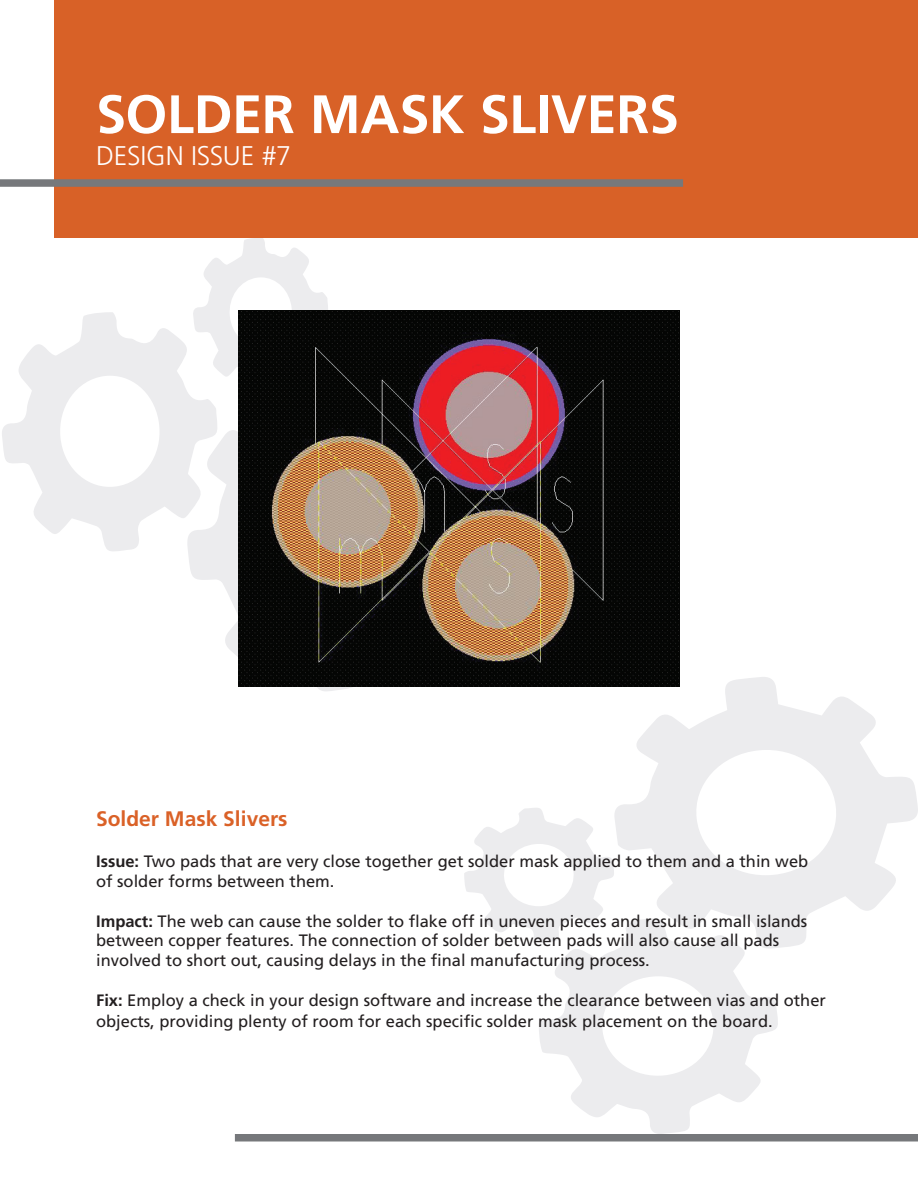
<style>
.page{position:relative;width:918px;height:1188px;background:#fff}
.page>*{position:absolute;margin:0;border:0;box-sizing:border-box;transform-origin:0 0}
.t1{font:700 54px "Frutiger LT Std";letter-spacing:-.005em;color:#fff}
.t2{font:300 27px "Frutiger LT Std";letter-spacing:-.01em;color:#fff}
.t3{font:700 21px "Frutiger LT Std";color:#da6127}
.t4{font:16.5px/19.8px "Frutiger LT Std";color:#231f20}
.s1{font-weight:700}
</style>
<div class="page">
<svg style="left:615px;top:677px;width:303px;height:271px"></svg>
<svg style="left:539px;top:918px;width:240px;height:216px;fill:#f4f4f5"></svg>
<svg style="left:464px;top:808px;width:151px;height:135px"></svg>
<svg style="left:188px;top:388px;width:164px;height:303px"></svg>
<svg style="left:2px;top:312px;width:217px;height:239px"></svg>
<svg style="left:192px;top:238px;width:136px;height:150px"></svg>
<div style="left:54px;top:0;width:864px;height:238px;background:#d86127"></div>
<div style="left:0;top:179px;width:683px;height:8px;background:#76787b"></div>
<div style="left:235px;top:1134px;width:683px;height:8px;background:#76787b"></div>
<img style="left:239px;top:310px;width:440px;height:377px">
<h1 class="t1" style="left:96px;top:83px;width:584px">SOLDER MASK SLIVERS</h1>
<h2 class="t2" style="left:96px;top:140px;width:197px">DESIGN ISSUE #7</h2>
<p class="t3" style="left:96px;top:806px;width:193px">Solder Mask Slivers</p>
<p class="t4" style="left:96px;top:852px;width:714px"><span class="s1">Issue:</span> Two pads that are very close together get solder mask applied to them and a thin web of solder forms between them.</p>
<p class="t4" style="left:96px;top:911px;width:713px"><span class="s1">Impact:</span> The web can cause the solder to flake off in uneven pieces and result in small islands between copper features. The connection of solder between pads will also cause all pads involved to short out, causing delays in the final manufacturing process.</p>
<p class="t4" style="left:96px;top:989px;width:731px;line-height:21.6px"><span class="s1">Fix:</span> Employ a check in your design software and increase the clearance between vias and other objects, providing plenty of room for each specific solder mask placement on the board.</p>
</div>
